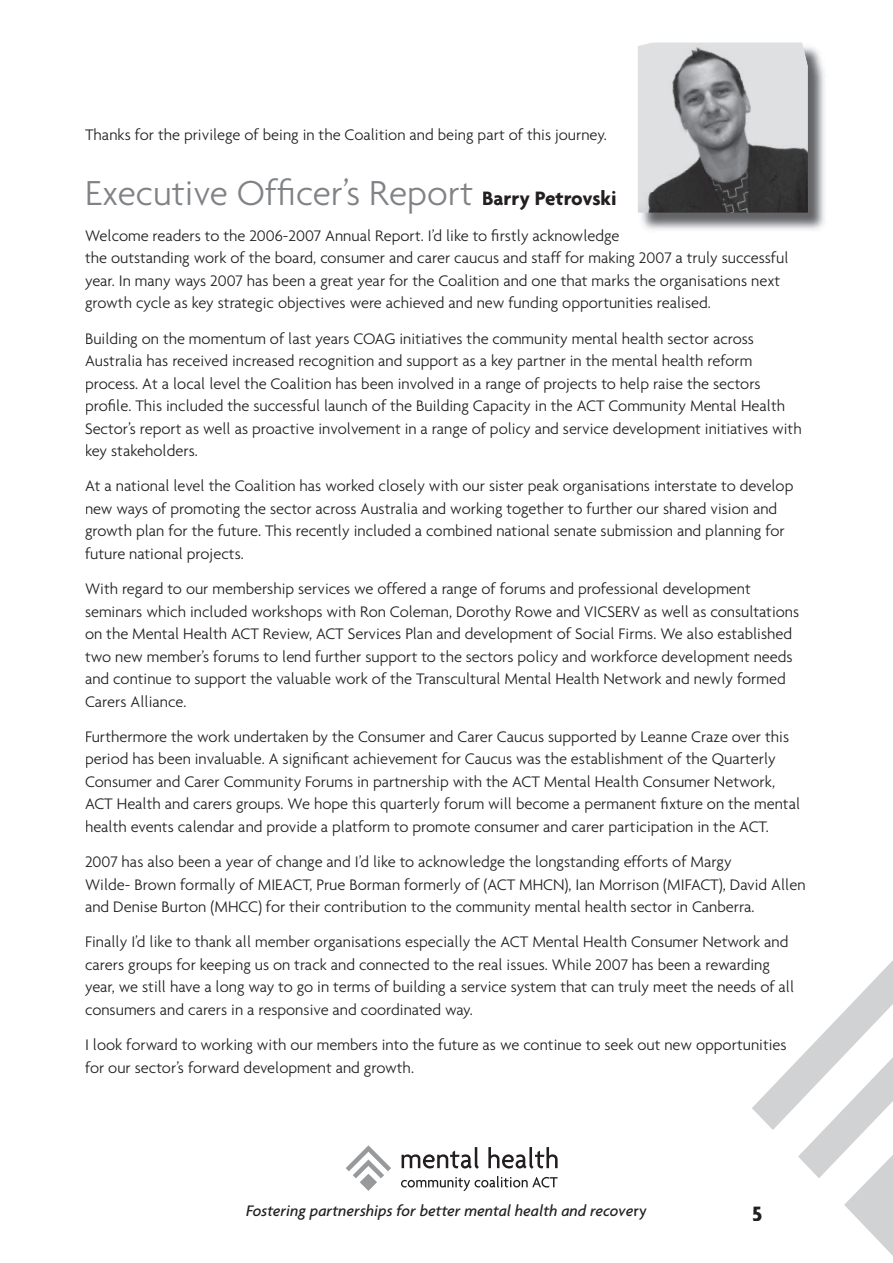
<style>
.page{position:relative;width:893px;height:1263px;background:#fff}
.page>*{position:absolute;margin:0;border:0;box-sizing:border-box;transform-origin:0 0}
.t1{font:300 37.5px "Agenda";color:#808285}
.t2{font:700 22.5px "Agenda";color:#231f20}
.t3{font:300 16.5px/22.5px "Agenda";color:#231f20}
.t4{font:italic 500 16.5px "Agenda";color:#231f20}
.s1{font-weight:700;font-size:21px;color:#231f20}
.s2{font-style:normal}
</style>
<div class="page">
<svg style="left:402px;top:1147px;width:77px;height:22px"></svg>
<svg style="left:488px;top:1147px;width:70px;height:22px"></svg>
<svg style="left:401px;top:1176px;width:157px;height:15px"></svg>
<svg style="left:346px;top:1145px;width:45px;height:46px"></svg>
<svg style="left:752px;top:960px;width:141px;height:296px"></svg>
<img style="left:641px;top:47px;width:184px;height:183px">
<img style="left:638px;top:43px;width:170px;height:170px">
<p class="t3" style="left:85px;top:123px;width:523px">Thanks for the privilege of being in the Coalition and being part of this journey.</p>
<h1 class="t1" style="left:85px;top:171px;width:533px">Executive Officer’s Report <span class="s1">Barry Petrovski</span></h1>
<p class="t3" style="left:85px;top:224px;width:705px">Welcome readers to the 2006-2007 Annual Report. I’d like to firstly acknowledge<br>the outstanding work of the board, consumer and carer caucus and staff for making 2007 a truly successful year. In many ways 2007 has been a great year for the Coalition and one that marks the organisations next growth cycle as key strategic objectives were achieved and new funding opportunities realised.</p>
<p class="t3" style="left:85px;top:327px;width:718px">Building on the momentum of last years COAG initiatives the community mental health sector across Australia has received increased recognition and support as a key partner in the mental health reform process. At a local level the Coalition has been involved in a range of projects to help raise the sectors profile. This included the successful launch of the Building Capacity in the ACT Community Mental Health Sector’s report as well as proactive involvement in a range of policy and service development initiatives with key stakeholders.</p>
<p class="t3" style="left:85px;top:474px;width:710px">At a national level the Coalition has worked closely with our sister peak organisations interstate to develop new ways of promoting the sector across Australia and working together to further our shared vision and growth plan for the future. This recently included a combined national senate submission and planning for future national projects.</p>
<p class="t3" style="left:85px;top:577px;width:716px">With regard to our membership services we offered a range of forums and professional development seminars which included workshops with Ron Coleman, Dorothy Rowe and VICSERV as well as consultations on the Mental Health ACT Review, ACT Services Plan and development of Social Firms. We also established two new member’s forums to lend further support to the sectors policy and workforce development needs and continue to support the valuable work of the Transcultural Mental Health Network and newly formed Carers Alliance.</p>
<p class="t3" style="left:85px;top:725px;width:717px">Furthermore the work undertaken by the Consumer and Carer Caucus supported by Leanne Craze over this period has been invaluable. A significant achievement for Caucus was the establishment of the Quarterly Consumer and Carer Community Forums in partnership with the ACT Mental Health Consumer Network, ACT Health and carers groups. We hope this quarterly forum will become a permanent fixture on the mental health events calendar and provide a platform to promote consumer and carer participation in the ACT.</p>
<p class="t3" style="left:85px;top:850px;width:722px">2007 has also been a year of change and I’d like to acknowledge the longstanding efforts of Margy<br>Wilde- Brown formally of MIEACT, Prue Borman formerly of (ACT MHCN), Ian Morrison (MIFACT), David Allen and Denise Burton (MHCC) for their contribution to the community mental health sector in Canberra.</p>
<p class="t3" style="left:85px;top:930px;width:711px">Finally I’d like to thank all member organisations especially the ACT Mental Health Consumer Network and carers groups for keeping us on track and connected to the real issues. While 2007 has been a rewarding year, we still have a long way to go in terms of building a service system that can truly meet the needs of all consumers and carers in a responsive and coordinated way.</p>
<p class="t3" style="left:85px;top:1033px;width:703px">I look forward to working with our members into the future as we continue to seek out new opportunities for our sector’s forward development and growth.</p>
<p class="t4" style="left:246px;top:1201px;width:402px">Fostering partnerships for better mental health and recove<span class="s2">ry</span></p>
<h2 class="t2" style="left:752px;top:1199px;width:12px">5</h2>
</div>
